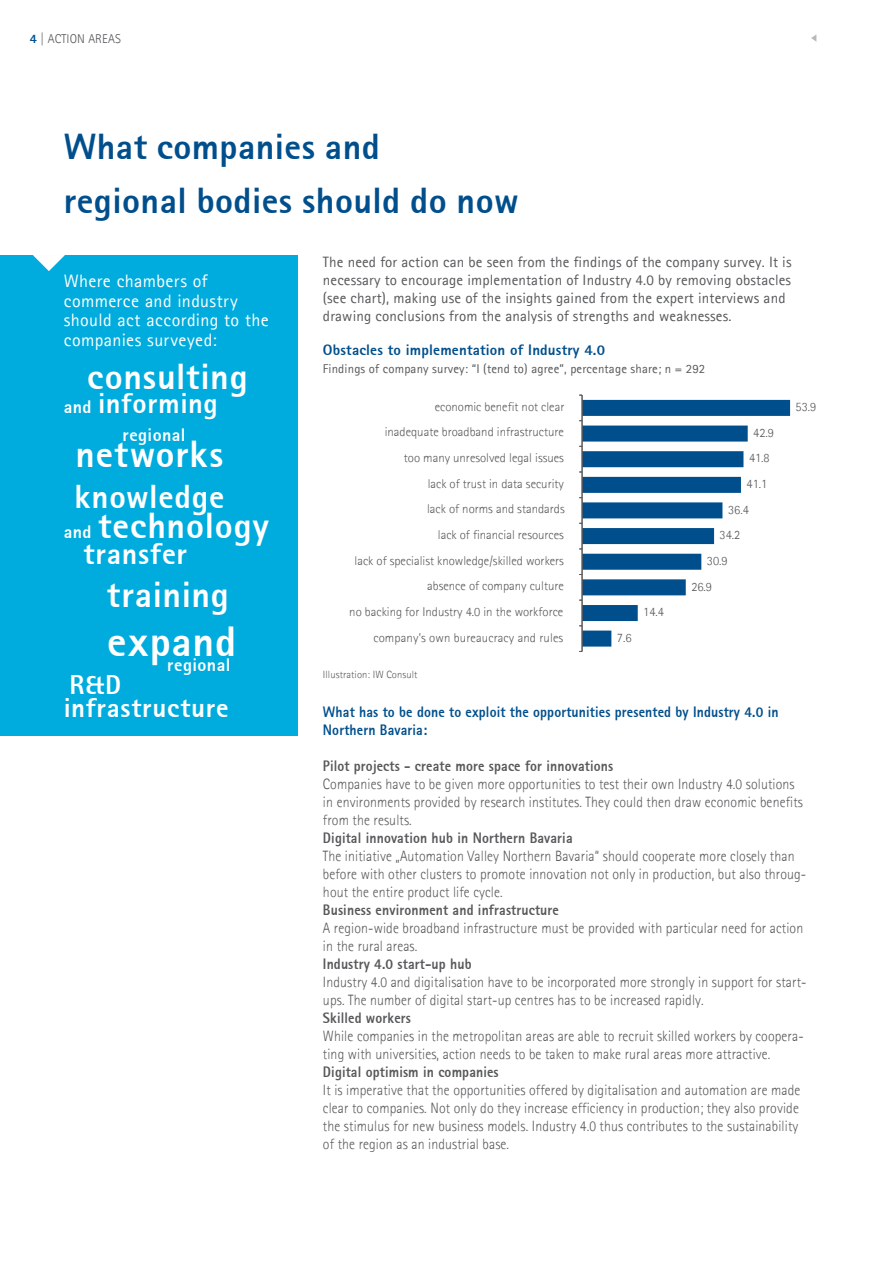
<style>
.page{position:relative;width:893px;height:1263px;background:#fff}
.page>*{position:absolute;margin:0;border:0;box-sizing:border-box;transform-origin:0 0}
.Kastenhead_weiß{font:800 42px "Agfa Rotis Sans Serif";letter-spacing:.02em;color:#fff}
.Kastenhead_weiß-2{font:800 37.5px "Agfa Rotis Sans Serif";letter-spacing:.025em;color:#fff}
.Headline_24p{font:800 36px "Agfa Rotis Sans Serif";letter-spacing:.01em;color:#004f8c}
.Kastenhead_weiß-3{font:800 36px "Agfa Rotis Sans Serif";letter-spacing:.02em;color:#fff}
.Kastenhead_weiß-4{font:800 33px "Agfa Rotis Sans Serif";letter-spacing:.02em;color:#fff}
.Kastenhead_weiß-5{font:800 30px "Agfa Rotis Sans Serif";letter-spacing:.025em;color:#fff}
.Kastenhead_weiß-6{font:800 28.5px "Agfa Rotis Sans Serif";letter-spacing:.02em;color:#fff}
.Kastenhead_weiß-7{font:800 27px/23px "Agfa Rotis Sans Serif";letter-spacing:.025em;color:#fff}
.Kastenhead_weiß-8{font:18px/19.5px "Agfa Rotis Sans Serif";letter-spacing:.02em;color:#fff}
.Kastenhead_weiß-9{font:800 18px "Agfa Rotis Sans Serif";letter-spacing:.02em;color:#fff}
.Fließtext_10p{font:300 15px/18px "Agfa Rotis Sans Serif";letter-spacing:.01em;color:#57585a;scale:.92 1}
.Fließtext_10p-2{font:15px/18px "Agfa Rotis Sans Serif";letter-spacing:.01em;color:#57585a}
.Fließtext_10p-3{font:800 15px "Agfa Rotis Sans Serif";letter-spacing:.01em;color:#57585a;scale:.92 1}
.Fließtext_10p-4{font:800 15px/18px "Agfa Rotis Sans Serif";letter-spacing:.01em;color:#004f8c;scale:.92 1}
.Fließtext_10p-5{font:800 15px "Agfa Rotis Sans Serif";letter-spacing:.01em;color:#004f8c}
.Rubrik_Versal{font:300 12.75px "Agfa Rotis Sans Serif";color:#57585a}
.t1{font:12.75px "Agfa Rotis Sans Serif";letter-spacing:.01em;color:#57585a}
.t2{font:300 10.5px "Agfa Rotis Sans Serif";letter-spacing:.01em;color:#57585a}
.s1{font-weight:800;color:#004f8c}
.s2{font-size:18px}
</style>
<div class="page">
<svg style="left:811px;top:35px;width:5px;height:6px"></svg>
<svg style="left:583px;top:400px;width:207px;height:247px"></svg>
<hr style="left:582px;top:395px;width:1px;height:256px;background:#57585a">
<div style="left:0;top:255px;width:298px;height:481px;background:#00acdd"></div>
<svg style="left:33px;top:255px;width:32px;height:16px"></svg>
<p class="Rubrik_Versal" style="left:30px;top:31px;width:93px"><span class="s1">4</span> | ACTION AREAS</p>
<p class="Headline_24p" style="left:64px;top:124px;width:318px">What companies and</p>
<p class="Headline_24p" style="left:64px;top:178px;width:457px">regional bodies should do now</p>
<p class="Fließtext_10p-2" style="left:323px;top:253px;width:470px">The need for action can be seen from the findings of the company survey. It is necessary to encourage implementation of Industry 4.0 by removing obstacles (see chart), making use of the insights gained from the expert interviews and drawing conclusions from the analysis of strengths and weaknesses.</p>
<p class="Fließtext_10p-5" style="left:323px;top:340px;width:284px">Obstacles to implementation of Industry 4.0</p>
<p class="t1" style="left:323px;top:361px;width:384px">Findings of company survey: “I (tend to) agree”, percentage share; n = 292</p>
<p class="Kastenhead_weiß-8" style="left:64px;top:271px;width:206px">Where chambers of commerce and industry should act according to the companies surveyed:</p>
<p class="Kastenhead_weiß-3" style="left:87px;top:354px;width:162px">consulting</p>
<p class="Kastenhead_weiß-6" style="left:64px;top:385px;width:156px"><span class="s2">and</span> informing</p>
<p class="Kastenhead_weiß-9" style="left:122px;top:424px;width:65px">regional</p>
<p class="Rubrik_Versal" style="left:435px;top:399px;width:131px">economic benefit not clear</p>
<p class="Rubrik_Versal" style="left:796px;top:399px;width:22px">53.9</p>
<p class="Rubrik_Versal" style="left:385px;top:424px;width:181px">inadequate broadband infrastructure</p>
<p class="Rubrik_Versal" style="left:753px;top:425px;width:22px">42.9</p>
<p class="Kastenhead_weiß-2" style="left:76px;top:430px;width:149px">networks</p>
<p class="Kastenhead_weiß-4" style="left:75px;top:475px;width:151px">knowledge</p>
<p class="Kastenhead_weiß-3" style="left:64px;top:503px;width:207px"><span class="s2">and</span> technology</p>
<p class="Kastenhead_weiß-5" style="left:83px;top:534px;width:105px">transfer</p>
<p class="Kastenhead_weiß-3" style="left:107px;top:572px;width:124px">training</p>
<p class="Kastenhead_weiß" style="left:107px;top:615px;width:131px">expand</p>
<p class="Rubrik_Versal" style="left:404px;top:451px;width:162px">too many unresolved legal issues</p>
<p class="Rubrik_Versal" style="left:749px;top:451px;width:22px">41.8</p>
<p class="Rubrik_Versal" style="left:428px;top:476px;width:138px">lack of trust in data security</p>
<p class="Rubrik_Versal" style="left:746px;top:476px;width:22px">41.1</p>
<p class="Rubrik_Versal" style="left:427px;top:501px;width:139px">lack of norms and standards</p>
<p class="Rubrik_Versal" style="left:728px;top:502px;width:22px">36.4</p>
<p class="Rubrik_Versal" style="left:438px;top:527px;width:128px">lack of financial resources</p>
<p class="Rubrik_Versal" style="left:720px;top:527px;width:22px">34.2</p>
<p class="Rubrik_Versal" style="left:355px;top:553px;width:211px">lack of specialist knowledge/skilled workers</p>
<p class="Rubrik_Versal" style="left:707px;top:553px;width:22px">30.9</p>
<p class="Rubrik_Versal" style="left:427px;top:578px;width:138px">absence of company culture</p>
<p class="Rubrik_Versal" style="left:691px;top:579px;width:22px">26.9</p>
<p class="Rubrik_Versal" style="left:349px;top:604px;width:215px">no backing for Industry 4.0 in the workforce</p>
<p class="Rubrik_Versal" style="left:643px;top:604px;width:22px">14.4</p>
<p class="Rubrik_Versal" style="left:373px;top:630px;width:191px">company’s own bureaucracy and rules</p>
<p class="Rubrik_Versal" style="left:617px;top:630px;width:16px">7.6</p>
<p class="Kastenhead_weiß-9" style="left:167px;top:653px;width:65px">regional</p>
<p class="Kastenhead_weiß-7" style="left:64px;top:673px;width:166px">R&amp;D infrastructure</p>
<p class="t2" style="left:323px;top:668px;width:96px">Illustration: IW Consult</p>
<p class="Fließtext_10p-4" style="left:323px;top:703px;width:497px">What has to be done to exploit the opportunities presented by Industry 4.0 in<br>Northern Bavaria:</p>
<p class="Fließtext_10p-3" style="left:323px;top:757px;width:317px">Pilot projects - create more space for innovations</p>
<p class="Fließtext_10p" style="left:323px;top:775px;width:523px">Companies have to be given more opportunities to test their own Industry 4.0 solutions in environments provided by research institutes. They could then draw economic benefits from the results.</p>
<p class="Fließtext_10p-3" style="left:323px;top:829px;width:273px">Digital innovation hub in Northern Bavaria</p>
<p class="Fließtext_10p" style="left:323px;top:847px;width:527px">The initiative „Automation Valley Northern Bavaria“ should cooperate more closely than before with other clusters to promote innovation not only in production, but also throug&shy;hout the entire product life cycle.</p>
<p class="Fließtext_10p-3" style="left:323px;top:901px;width:258px">Business environment and infrastructure</p>
<p class="Fließtext_10p" style="left:323px;top:919px;width:523px">A region-wide broadband infrastructure must be provided with particular need for action in the rural areas.</p>
<p class="Fließtext_10p-3" style="left:323px;top:955px;width:163px">Industry 4.0 start-up hub</p>
<p class="Fließtext_10p" style="left:323px;top:973px;width:527px">Industry 4.0 and digitalisation have to be incorporated more strongly in support for start&shy;ups. The number of digital start-up centres has to be increased rapidly.</p>
<p class="Fließtext_10p-3" style="left:323px;top:1009px;width:97px">Skilled workers</p>
<p class="Fließtext_10p" style="left:323px;top:1027px;width:524px">While companies in the metropolitan areas are able to recruit skilled workers by coopera&shy;ting with universities, action needs to be taken to make rural areas more attractive.</p>
<p class="Fließtext_10p-3" style="left:323px;top:1063px;width:193px">Digital optimism in companies</p>
<p class="Fließtext_10p" style="left:323px;top:1081px;width:520px;text-align:justify">It is imperative that the opportunities offered by digitalisation and automation are made clear to companies. Not only do they increase efficiency in production; they also provide the stimulus for new business models. Industry 4.0 thus contributes to the sustainability</p>
<p class="Fließtext_10p" style="left:323px;top:1135px;width:204px">of the region as an industrial base.</p>
</div>
